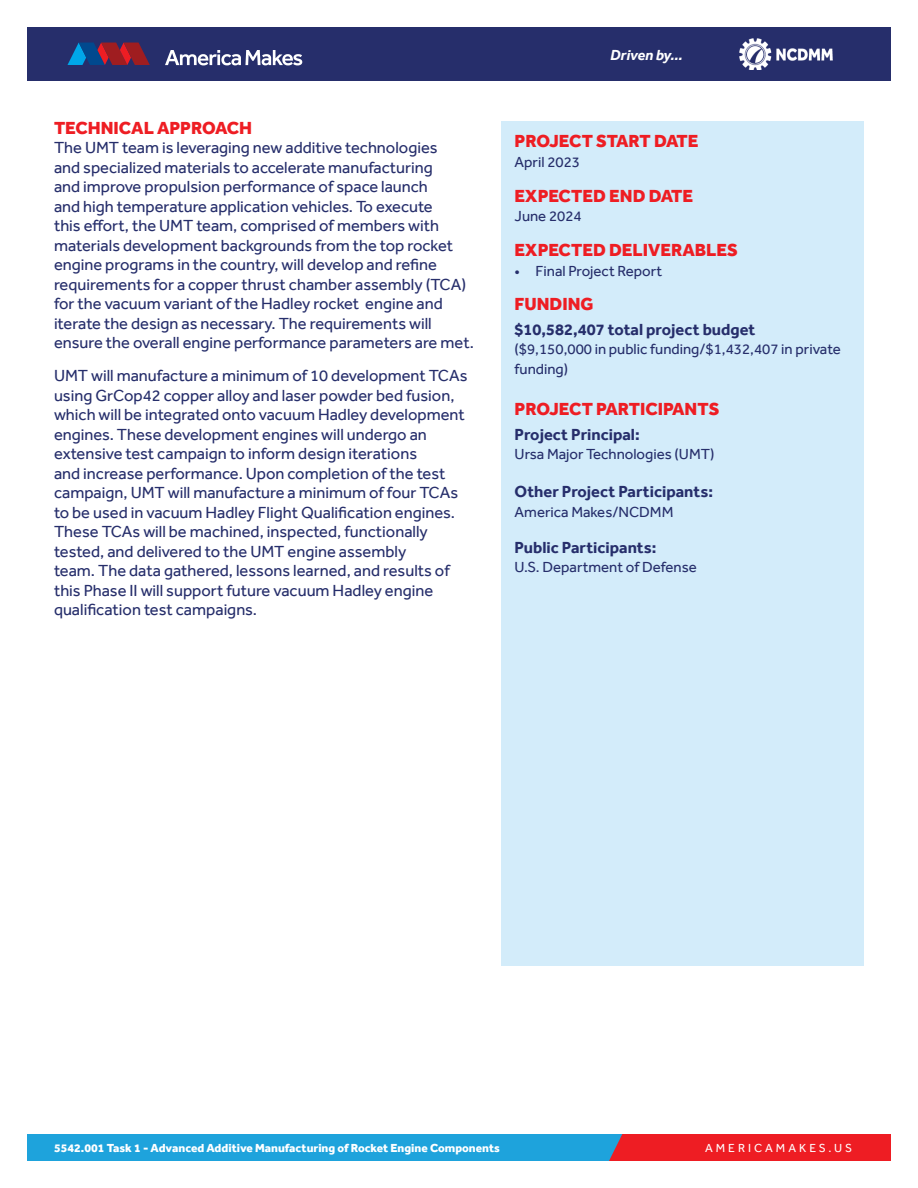
<style>
.page{position:relative;width:918px;height:1188px;background:#fff}
.page>*{position:absolute;margin:0;border:0;box-sizing:border-box;transform-origin:0 0}
.Red_Heading{font:800 18px "Effra";color:#ee1d23}
.Body_Copy{font:16.5px/19.5px "Effra";color:#262e6b}
.Sidebar-Bold_sub_hea{font:700 16.5px "Effra";color:#262e6b}
.Sidebar-Body_copy{font:700 16.5px "Effra";color:#262e6b}
.Sidebar-Body_copy-2{font:15px "Effra";color:#262e6b}
.Sidebar-Bold_sub_hea-2{font:15px/19.5px "Effra";color:#262e6b}
.t1{font:italic 700 15px "Effra";letter-spacing:-.005em;color:#fff}
.t2{font:800 12px "Effra";color:#fff}
.t3{font:12px "Effra";letter-spacing:.25em;color:#fff}
</style>
<div class="page">
<div style="left:27px;top:27px;width:864px;height:54px;background:#262e6b"></div>
<svg style="left:67px;top:43px;width:83px;height:22px"></svg>
<svg style="left:165px;top:50px;width:137px;height:15px"></svg>
<img style="left:740px;top:38px;width:92px;height:32px">
<div style="left:27px;top:1134px;width:840px;height:27px;background:#1ea3dc"></div>
<div style="left:609px;top:1134px;width:282px;height:27px;background:#ee1d23"></div>
<div style="left:501px;top:122px;width:363px;height:844px;background:#d3ecfa"></div>
<p class="Red_Heading" style="left:54px;top:117px;width:200px">TECHNICAL APPROACH</p>
<p class="Body_Copy" style="left:54px;top:138px;width:421px">The UMT team is leveraging new additive technologies<br>and specialized materials to accelerate manufacturing<br>and improve propulsion performance of space launch<br>and high temperature application vehicles. To execute<br>this effort, the UMT team, comprised of members with materials development backgrounds from the top rocket engine programs in the country, will develop and refine requirements for a copper thrust chamber assembly (TCA) for the vacuum variant of the Hadley rocket engine and iterate the design as necessary. The requirements will ensure the overall engine performance parameters are met.</p>
<p class="Body_Copy" style="left:54px;top:366px;width:415px">UMT will manufacture a minimum of 10 development TCAs using GrCop42 copper alloy and laser powder bed fusion, which will be integrated onto vacuum Hadley development engines. These development engines will undergo an extensive test campaign to inform design iterations<br>and increase performance. Upon completion of the test campaign, UMT will manufacture a minimum of four TCAs to be used in vacuum Hadley Flight Qualification engines.<br>These TCAs will be machined, inspected, functionally tested, and delivered to the UMT engine assembly<br>team. The data gathered, lessons learned, and results of this Phase II will support future vacuum Hadley engine qualification test campaigns.</p>
<p class="t1" style="left:610px;top:46px;width:74px">Driven by...</p>
<p class="Red_Heading" style="left:515px;top:130px;width:185px">PROJECT START DATE</p>
<p class="Sidebar-Body_copy-2" style="left:515px;top:153px;width:67px">April 2023</p>
<p class="Red_Heading" style="left:515px;top:185px;width:180px">EXPECTED END DATE</p>
<p class="Sidebar-Body_copy-2" style="left:515px;top:207px;width:69px">June 2024</p>
<p class="Red_Heading" style="left:515px;top:239px;width:225px">EXPECTED DELIVERABLES</p>
<p class="Sidebar-Bold_sub_hea-2" style="left:515px;top:261px;width:149px">• Final Project Report</p>
<p class="Red_Heading" style="left:515px;top:293px;width:80px">FUNDING</p>
<p class="Sidebar-Bold_sub_hea" style="left:515px;top:319px;width:242px">$10,582,407 total project budget</p>
<p class="Sidebar-Bold_sub_hea-2" style="left:515px;top:339px;width:328px">($9,150,000 in public funding/$1,432,407 in private funding)</p>
<p class="Red_Heading" style="left:515px;top:398px;width:206px">PROJECT PARTICIPANTS</p>
<p class="Sidebar-Bold_sub_hea" style="left:515px;top:424px;width:127px">Project Principal:</p>
<p class="Sidebar-Body_copy-2" style="left:515px;top:445px;width:201px">Ursa Major Technologies (UMT)</p>
<p class="Sidebar-Bold_sub_hea" style="left:515px;top:482px;width:200px">Other Project Participants:</p>
<p class="Sidebar-Body_copy-2" style="left:515px;top:503px;width:160px">America Makes/NCDMM</p>
<p class="Sidebar-Body_copy" style="left:515px;top:538px;width:143px">Public Participants:</p>
<p class="Sidebar-Body_copy-2" style="left:515px;top:558px;width:184px">U.S. Department of Defense</p>
<p class="t2" style="left:54px;top:1140px;width:448px">5542.001 Task 1 - Advanced Additive Manufacturing of Rocket Engine Components</p>
<p class="t3" style="left:705px;top:1140px;width:149px">AMERICAMAKES.US</p>
</div>
